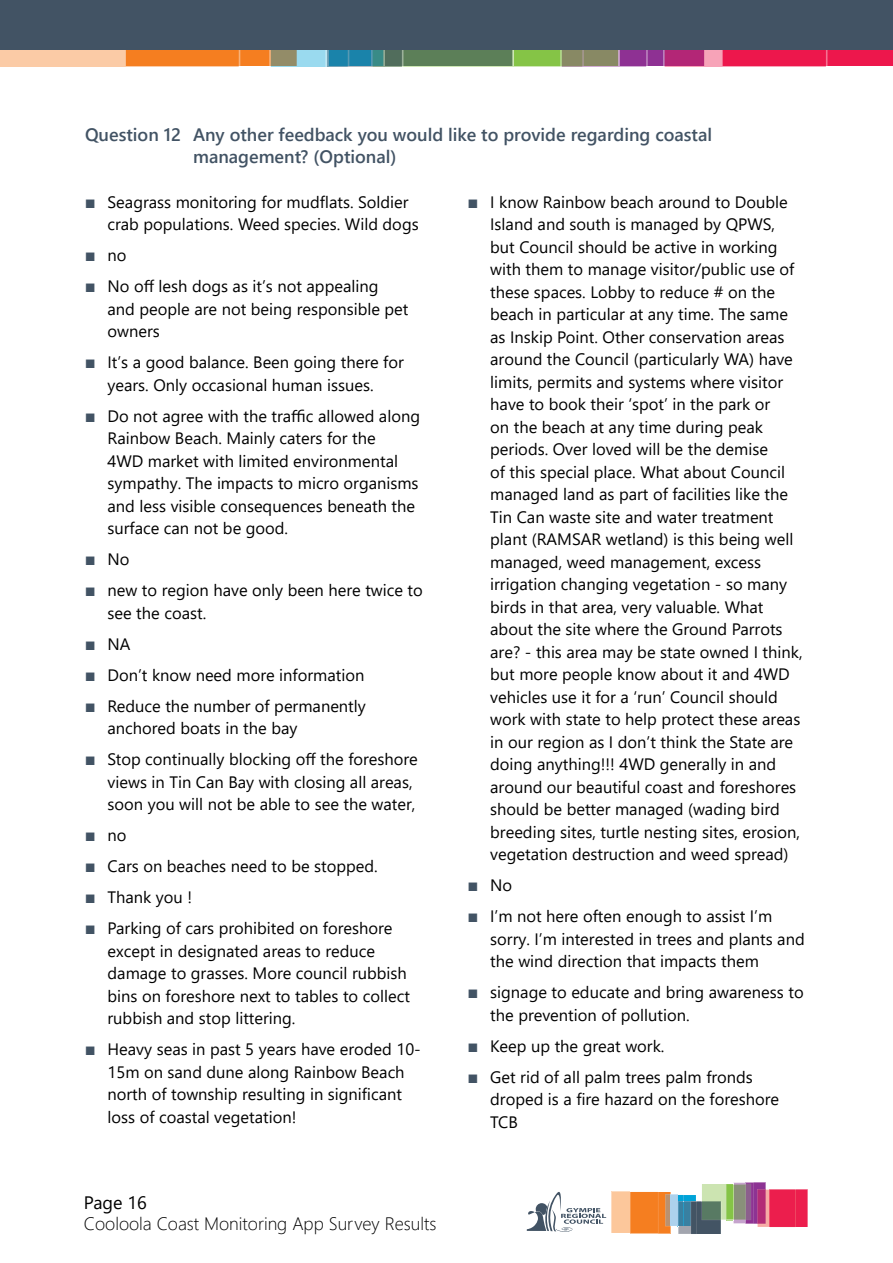
<style>
.page{position:relative;width:893px;height:1263px;background:#fff}
.page>*{position:absolute;margin:0;border:0;box-sizing:border-box;transform-origin:0 0}
.t1{font:600 18px/22.5px "Segoe UI";color:#425364}
.t2{font:300 18px "Segoe UI";color:#000}
.t3{font:18px "Segoe UI";color:#000}
.t4{font:16.5px/22.5px "Segoe UI";color:#000}
.s1{font-size:12px;color:#425364}
</style>
<div class="page">
<svg style="left:527px;top:1182px;width:281px;height:52px"></svg>
<div style="left:0;top:0;width:893px;height:58px;background:#425364"></div>
<svg style="left:0;top:51px;width:893px;height:15px;background:#b67769"></svg>
<p class="t1" style="left:193px;top:122px;width:520px;text-indent:-108px">Question 12 Any other feedback you would like to provide regarding coastal management? (Optional)</p>
<p class="t4" style="left:108px;top:189px;width:313px;text-indent:-22px"><span class="s1">■</span> Seagrass monitoring for mudflats. Soldier crab populations. Weed species. Wild dogs</p>
<p class="t4" style="left:85px;top:243px;width:43px"><span class="s1">■</span> no</p>
<p class="t4" style="left:108px;top:274px;width:302px;text-indent:-22px"><span class="s1">■</span> No off lesh dogs as it’s not appealing and people are not being responsible pet owners</p>
<p class="t4" style="left:85px;top:350px;width:320px;text-align:center"><span class="s1">■</span> It’s a good balance. Been going there for years. Only occasional human issues.</p>
<p class="t4" style="left:108px;top:403px;width:314px;text-indent:-22px"><span class="s1">■</span> Do not agree with the traffic allowed along Rainbow Beach. Mainly caters for the<br>4WD market with limited environmental sympathy. The impacts to micro organisms and less visible consequences beneath the surface can not be good.</p>
<p class="t4" style="left:85px;top:547px;width:46px"><span class="s1">■</span> No</p>
<p class="t4" style="left:108px;top:578px;width:317px;text-indent:-22px"><span class="s1">■</span> new to region have only been here twice to see the coast.</p>
<p class="t4" style="left:85px;top:631px;width:47px"><span class="s1">■</span> NA</p>
<p class="t4" style="left:85px;top:662px;width:281px"><span class="s1">■</span> Don’t know need more information</p>
<p class="t4" style="left:108px;top:693px;width:260px;text-indent:-22px"><span class="s1">■</span> Reduce the number of permanently anchored boats in the bay</p>
<p class="t4" style="left:108px;top:747px;width:312px;text-indent:-22px"><span class="s1">■</span> Stop continually blocking off the foreshore views in Tin Can Bay with closing all areas, soon you will not be able to see the water,</p>
<p class="t4" style="left:85px;top:823px;width:43px"><span class="s1">■</span> no</p>
<p class="t4" style="left:85px;top:854px;width:294px"><span class="s1">■</span> Cars on beaches need to be stopped.</p>
<p class="t4" style="left:85px;top:885px;width:109px"><span class="s1">■</span> Thank you !</p>
<p class="t4" style="left:108px;top:916px;width:304px;text-indent:-22px"><span class="s1">■</span> Parking of cars prohibited on foreshore except in designated areas to reduce damage to grasses. More council rubbish bins on foreshore next to tables to collect rubbish and stop littering.</p>
<p class="t4" style="left:108px;top:1037px;width:315px;text-indent:-22px"><span class="s1">■</span> Heavy seas in past 5 years have eroded 10- 15m on sand dune along Rainbow Beach north of township resulting in significant loss of coastal vegetation!</p>
<p class="t4" style="left:490px;top:189px;width:314px;text-indent:-22px"><span class="s1">■</span> I know Rainbow beach around to Double Island and south is managed by QPWS, but Council should be active in working with them to manage visitor/public use of these spaces. Lobby to reduce # on the beach in particular at any time. The same as Inskip Point. Other conservation areas around the Council (particularly WA) have limits, permits and systems where visitor have to book their ‘spot’ in the park or<br>on the beach at any time during peak periods. Over loved will be the demise<br>of this special place. What about Council managed land as part of facilities like the Tin Can waste site and water treatment plant (RAMSAR wetland) is this being well managed, weed management, excess irrigation changing vegetation - so many birds in that area, very valuable. What about the site where the Ground Parrots are? - this area may be state owned I think, but more people know about it and 4WD vehicles use it for a ‘run’ Council should work with state to help protect these areas in our region as I don’t think the State are doing anything!!! 4WD generally in and around our beautiful coast and foreshores should be better managed (wading bird breeding sites, turtle nesting sites, erosion, vegetation destruction and weed spread)</p>
<p class="t4" style="left:468px;top:873px;width:46px"><span class="s1">■</span> No</p>
<p class="t4" style="left:490px;top:904px;width:316px;text-indent:-22px"><span class="s1">■</span> I’m not here often enough to assist I’m sorry. I’m interested in trees and plants and the wind direction that impacts them</p>
<p class="t4" style="left:490px;top:980px;width:315px;text-indent:-22px"><span class="s1">■</span> signage to educate and bring awareness to the prevention of pollution.</p>
<p class="t4" style="left:468px;top:1033px;width:198px"><span class="s1">■</span> Keep up the great work.</p>
<p class="t4" style="left:490px;top:1064px;width:290px;text-indent:-22px"><span class="s1">■</span> Get rid of all palm trees palm fronds droped is a fire hazard on the foreshore<br>TCB</p>
<p class="t3" style="left:84px;top:1185px;width:64px">Page 16</p>
<p class="t2" style="left:84px;top:1207px;width:354px">Cooloola Coast Monitoring App Survey Results</p>
</div>
